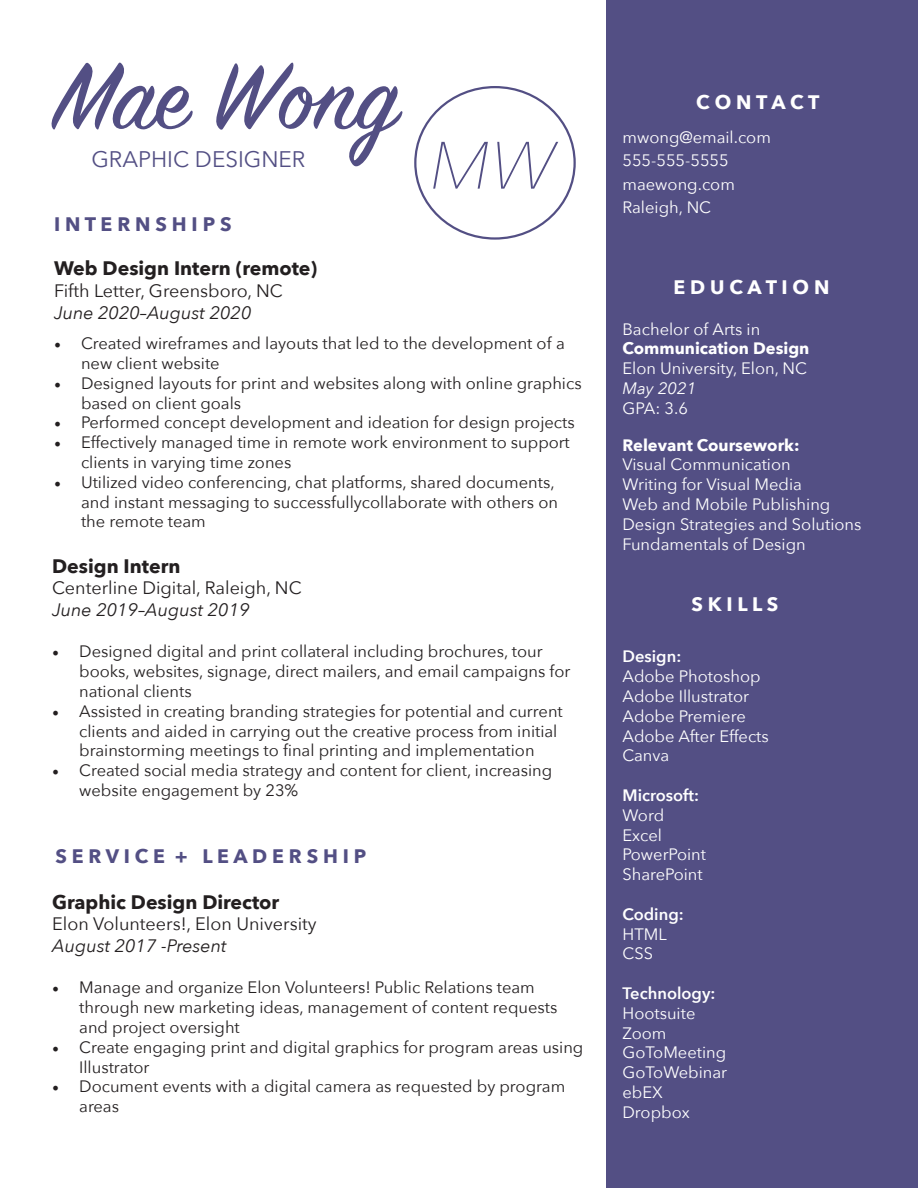
<style>
.page{position:relative;width:918px;height:1188px;background:#fff}
.page>*{position:absolute;margin:0;border:0;box-sizing:border-box;transform-origin:0 0}
.t1{font:105px "Sign Painter House Script";color:#534f84}
.t2{font:italic 200 90px "Avenir Next";color:#534f84}
.t3{font:22.5px "Avenir Next";color:#534f84}
.t4{font:700 19.5px "Avenir Next";color:#231f20}
.t5{font:700 19.5px "Avenir Next";color:#534f84}
.t6{font:700 19.5px "Avenir Next";color:#fff}
.t7{font:18px "Avenir Next";color:#231f20}
.t8{font:italic 18px "Avenir Next";color:#231f20}
.t9{font:16.5px/19.8px "Avenir Next";color:#231f20}
.t10{font:16.5px "Avenir Next";color:#fff}
.t11{font:700 16.5px "Avenir Next";color:#fff}
.t12{font:600 16.5px "Avenir Next";color:#fff}
.t13{font:italic 16.5px "Avenir Next";color:#fff}
.s1{font-family:"Minion Pro";font-size:18px}
</style>
<div class="page">
<div style="left:606px;top:0;width:312px;height:1188px;background:#534f84"></div>
<p class="t1" style="left:54px;top:32px;width:346px">Mae Wong</p>
<p class="t3" style="left:91px;top:140px;width:216px">GRAPHIC DESIGNER</p>
<p class="t5" style="left:54px;top:207px;width:179px">I N T E R N S H I P S</p>
<p class="t2" style="left:428px;top:81px;width:129px">Mw</p>
<p class="t4" style="left:54px;top:252px;width:265px">Web Design Intern (remote)</p>
<p class="t7" style="left:54px;top:276px;width:230px">Fifth Letter, Greensboro, NC</p>
<p class="t8" style="left:54px;top:297px;width:199px">June 2020–August 2020</p>
<p class="t9" style="left:81px;top:333px;width:485px;text-indent:-27px"><span class="s1">•</span> Created wireframes and layouts that led to the development of a new client website</p>
<p class="t9" style="left:81px;top:373px;width:502px;text-indent:-27px"><span class="s1">•</span> Designed layouts for print and websites along with online graphics based on client goals</p>
<p class="t9" style="left:54px;top:412px;width:522px"><span class="s1">•</span> Performed concept development and ideation for design projects</p>
<p class="t9" style="left:81px;top:432px;width:490px;text-indent:-27px"><span class="s1">•</span> Effectively managed time in remote work environment to support clients in varying time zones</p>
<p class="t9" style="left:81px;top:472px;width:479px;text-indent:-27px"><span class="s1">•</span> Utilized video conferencing, chat platforms, shared documents, and instant messaging to successfullycollaborate with others on the remote team</p>
<p class="t4" style="left:52px;top:549px;width:130px">Design Intern</p>
<p class="t7" style="left:52px;top:573px;width:251px">Centerline Digital, Raleigh, NC</p>
<p class="t8" style="left:52px;top:595px;width:199px">June 2019–August 2019</p>
<p class="t9" style="left:79px;top:641px;width:493px;text-indent:-27px"><span class="s1">•</span> Designed digital and print collateral including brochures, tour books, websites, signage, direct mailers, and email campaigns for national clients</p>
<p class="t9" style="left:79px;top:700px;width:485px;text-indent:-27px"><span class="s1">•</span> Assisted in creating branding strategies for potential and current clients and aided in carrying out the creative process from initial brainstorming meetings to final printing and implementation</p>
<p class="t9" style="left:79px;top:760px;width:474px;text-indent:-27px"><span class="s1">•</span> Created social media strategy and content for client, increasing website engagement by 23%</p>
<p class="t5" style="left:55px;top:840px;width:313px">S E R V I C E + L E A D E R S H I P</p>
<p class="t4" style="left:52px;top:885px;width:229px">Graphic Design Director</p>
<p class="t7" style="left:52px;top:909px;width:266px">Elon Volunteers!, Elon University</p>
<p class="t8" style="left:52px;top:930px;width:176px">August 2017 -Present</p>
<p class="t9" style="left:79px;top:977px;width:480px;text-indent:-27px"><span class="s1">•</span> Manage and organize Elon Volunteers! Public Relations team through new marketing ideas, management of content requests and project oversight</p>
<p class="t9" style="left:79px;top:1036px;width:506px;text-indent:-27px"><span class="s1">•</span> Create engaging print and digital graphics for program areas using<br>Illustrator</p>
<p class="t9" style="left:79px;top:1076px;width:488px;text-indent:-27px"><span class="s1">•</span> Document events with a digital camera as requested by program areas</p>
<p class="t6" style="left:696px;top:85px;width:125px">C O N T A C T</p>
<p class="t10" style="left:622px;top:123px;width:150px">mwong@email.com</p>
<p class="t10" style="left:622px;top:147px;width:108px">555-555-5555</p>
<p class="t10" style="left:622px;top:170px;width:114px">maewong.com</p>
<p class="t10" style="left:622px;top:193px;width:90px">Raleigh, NC</p>
<p class="t6" style="left:674px;top:270px;width:158px">E D U C A T I O N</p>
<p class="t10" style="left:622px;top:315px;width:139px">Bachelor of Arts in</p>
<p class="t11" style="left:622px;top:334px;width:188px">Communication Design</p>
<p class="t10" style="left:622px;top:354px;width:186px">Elon University, Elon, NC</p>
<p class="t13" style="left:622px;top:374px;width:75px">May 2021</p>
<p class="t10" style="left:622px;top:394px;width:67px">GPA: 3.6</p>
<p class="t11" style="left:622px;top:431px;width:179px">Relevant Coursework:</p>
<p class="t10" style="left:622px;top:451px;width:170px">Visual Communication</p>
<p class="t10" style="left:622px;top:471px;width:181px">Writing for Visual Media</p>
<p class="t10" style="left:622px;top:490px;width:209px">Web and Mobile Publishing</p>
<p class="t10" style="left:622px;top:510px;width:240px">Design Strategies and Solutions</p>
<p class="t10" style="left:622px;top:530px;width:185px">Fundamentals of Design</p>
<p class="t6" style="left:692px;top:587px;width:88px">S K I L L S</p>
<p class="t12" style="left:622px;top:643px;width:60px">Design:</p>
<p class="t10" style="left:622px;top:663px;width:140px">Adobe Photoshop</p>
<p class="t10" style="left:622px;top:682px;width:128px">Adobe Illustrator</p>
<p class="t10" style="left:622px;top:702px;width:125px">Adobe Premiere</p>
<p class="t10" style="left:622px;top:722px;width:148px">Adobe After Effects</p>
<p class="t10" style="left:622px;top:742px;width:48px">Canva</p>
<p class="t12" style="left:622px;top:781px;width:78px">Microsoft:</p>
<p class="t10" style="left:622px;top:801px;width:43px">Word</p>
<p class="t10" style="left:622px;top:821px;width:41px">Excel</p>
<p class="t10" style="left:622px;top:841px;width:85px">PowerPoint</p>
<p class="t10" style="left:622px;top:861px;width:82px">SharePoint</p>
<p class="t12" style="left:622px;top:900px;width:63px">Coding:</p>
<p class="t10" style="left:622px;top:920px;width:46px">HTML</p>
<p class="t10" style="left:622px;top:940px;width:32px">CSS</p>
<p class="t12" style="left:622px;top:979px;width:94px">Technology:</p>
<p class="t10" style="left:622px;top:999px;width:74px">Hootsuite</p>
<p class="t10" style="left:622px;top:1019px;width:45px">Zoom</p>
<p class="t10" style="left:622px;top:1039px;width:105px">GoToMeeting</p>
<p class="t10" style="left:622px;top:1059px;width:106px">GoToWebinar</p>
<p class="t10" style="left:622px;top:1078px;width:42px">ebEX</p>
<p class="t10" style="left:622px;top:1098px;width:69px">Dropbox</p>
</div>
